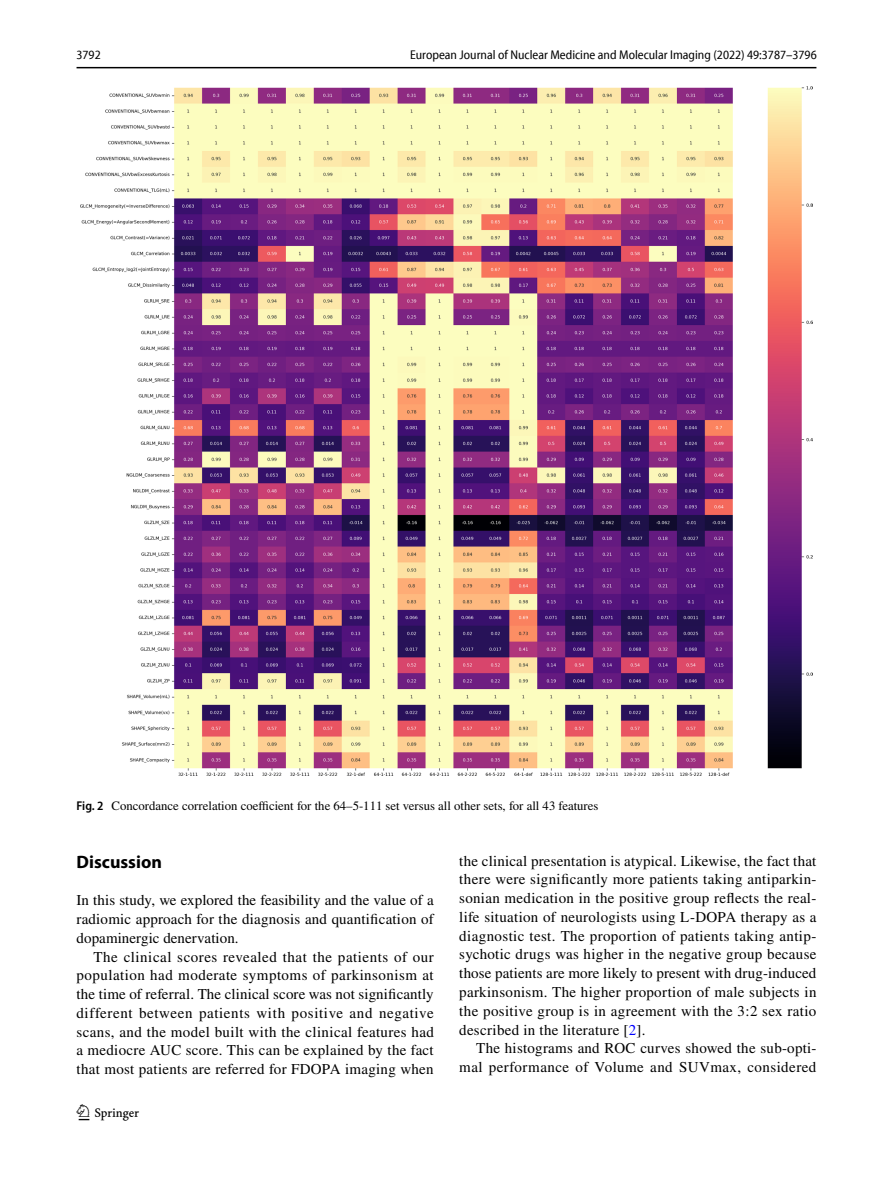
<style>
.page{position:relative;width:893px;height:1187px;background:#fff}
.page>*{position:absolute;margin:0;border:0;box-sizing:border-box;transform-origin:0 0}
.t1{font:22.5px "Springnew Regular 2";color:#000}
.t2{font:700 18px "Myriad Pro";color:#000}
.t3{font:15px/18.8px "STIX";letter-spacing:.02em;color:#000;text-align:justify}
.t4{font:12.75px "STIX";color:#000}
.t5{font:semi-condensed 12.75px "Myriad Pro Unic";color:#000}
.s1{font-family:"Myriad Pro";font-weight:600;font-stretch:semi-condensed}
.s2{color:#00f}
</style>
<div class="page">
<hr style="left:77px;top:67px;width:739px;height:1px;background:#000">
<img style="left:81px;top:87px;width:731px;height:688px">
<p class="t5" style="left:77px;top:50px;width:26px">3792</p>
<p class="t5" style="left:410px;top:50px;width:408px">European Journal of Nuclear Medicine and Molecular Imaging (2022) 49:3787–3796</p>
<p class="t4" style="left:77px;top:797px;width:523px"><span class="s1">Fig. 2</span> Concordance correlation coefficient for the 64–5-111 set versus all other sets, for all 43 features</p>
<p class="t2" style="left:77px;top:850px;width:87px">Discussion</p>
<p class="t3" style="left:77px;top:891px;width:359px">In this study, we explored the feasibility and the value of a radiomic approach for the diagnosis and quantification of dopaminergic denervation.</p>
<p class="t3" style="left:77px;top:948px;width:359px;text-indent:17px">The clinical scores revealed that the patients of our population had moderate symptoms of parkinsonism at the time of referral. The clinical score was not significantly different between patients with positive and negative scans, and the model built with the clinical features had a mediocre AUC score. This can be explained by the fact that most patients are referred for FDOPA imaging when</p>
<h1 class="t1" style="left:79px;top:1104px;width:62px">1 3</h1>
<p class="t3" style="left:459px;top:852px;width:359px">the clinical presentation is atypical. Likewise, the fact that there were significantly more patients taking antiparkin&shy;sonian medication in the positive group reflects the real&shy;life situation of neurologists using L-DOPA therapy as a diagnostic test. The proportion of patients taking antip&shy;sychotic drugs was higher in the negative group because those patients are more likely to present with drug-induced parkinsonism. The higher proportion of male subjects in the positive group is in agreement with the 3:2 sex ratio described in the literature [<span class="s2">2</span>].</p>
<p class="t3" style="left:459px;top:1039px;width:359px;text-align:right">The histograms and ROC curves showed the sub-opti&shy;mal performance of Volume and SUVmax, considered</p>
</div>
